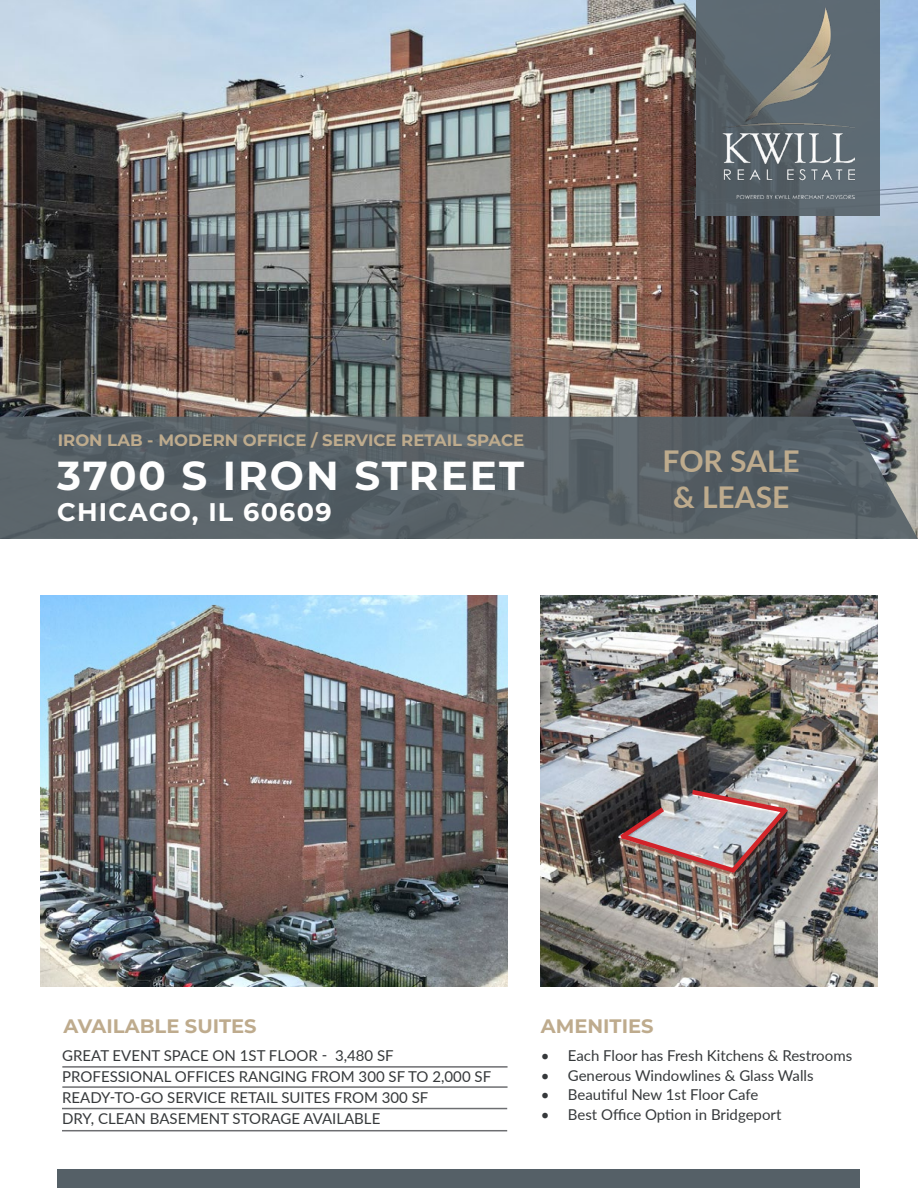
<style>
.page{position:relative;width:918px;height:1188px;background:#fff}
.page>*{position:absolute;margin:0;border:0;box-sizing:border-box;transform-origin:0 0}
.t1{font:700 40.5px "Montserrat";letter-spacing:.05em;color:#fefefe}
.t2{font:700 30px/36px "Lato";color:#beab8d;text-align:center}
.t3{font:700 25.5px "Montserrat";letter-spacing:.05em;color:#fefefe}
.t4{font:700 19.5px "Montserrat";color:#beab8d}
.t5{font:700 16.5px "Montserrat";color:#beab8d}
.t6{font:15px/21px "Lato";color:#36393b}
</style>
<div class="page">
<div style="left:58px;top:1170px;width:802px;height:18px;background:#556067"></div>
<img style="left:0;top:0;width:918px;height:417px">
<svg style="left:697px;top:0;width:183px;height:215px;fill:#5c6a73"></svg>
<img style="left:722px;top:7px;width:132px;height:191px">
<svg style="left:0;top:417px;width:918px;height:122px;fill:#5a6369"></svg>
<img style="left:540px;top:595px;width:338px;height:391px">
<img style="left:40px;top:595px;width:468px;height:392px">
<img style="left:615px;top:787px;width:178px;height:91px">
<hr style="left:62px;top:1086px;width:446px;height:2px;background:#6d6e71">
<hr style="left:62px;top:1130px;width:445px;height:1px;background:#6d6e71">
<hr style="left:62px;top:1108px;width:445px;height:1px;background:#6d6e71">
<hr style="left:62px;top:1066px;width:446px;height:2px;background:#6d6e71">
<p class="t5" style="left:58px;top:428px;width:468px">IRON LAB - MODERN OFFICE / SERVICE RETAIL SPACE</p>
<h1 class="t1" style="left:57px;top:447px;width:469px">3700 S IRON STREET</h1>
<h3 class="t3" style="left:57px;top:494px;width:276px">CHICAGO, IL 60609</h3>
<h2 class="t2" style="left:663px;top:442px;width:139px">FOR SALE &amp; LEASE</h2>
<h3 class="t4" style="left:64px;top:1012px;width:195px">AVAILABLE SUITES</h3>
<h3 class="t4" style="left:541px;top:1012px;width:114px">AMENITIES</h3>
<p class="t6" style="left:541px;top:1044px;width:313px">• Each Floor has Fresh Kitchens &amp; Restrooms</p>
<p class="t6" style="left:541px;top:1064px;width:274px">• Generous Windowlines &amp; Glass Walls</p>
<p class="t6" style="left:541px;top:1083px;width:219px">• Beautiful New 1st Floor Cafe</p>
<p class="t6" style="left:541px;top:1103px;width:242px">• Best Office Option in Bridgeport</p>
<p class="t6" style="left:62px;top:1045px;width:430px">GREAT EVENT SPACE ON 1ST FLOOR - 3,480 SF PROFESSIONAL OFFICES RANGING FROM 300 SF TO 2,000 SF READY-TO-GO SERVICE RETAIL SUITES FROM 300 SF<br>DRY, CLEAN BASEMENT STORAGE AVAILABLE</p>
</div>
